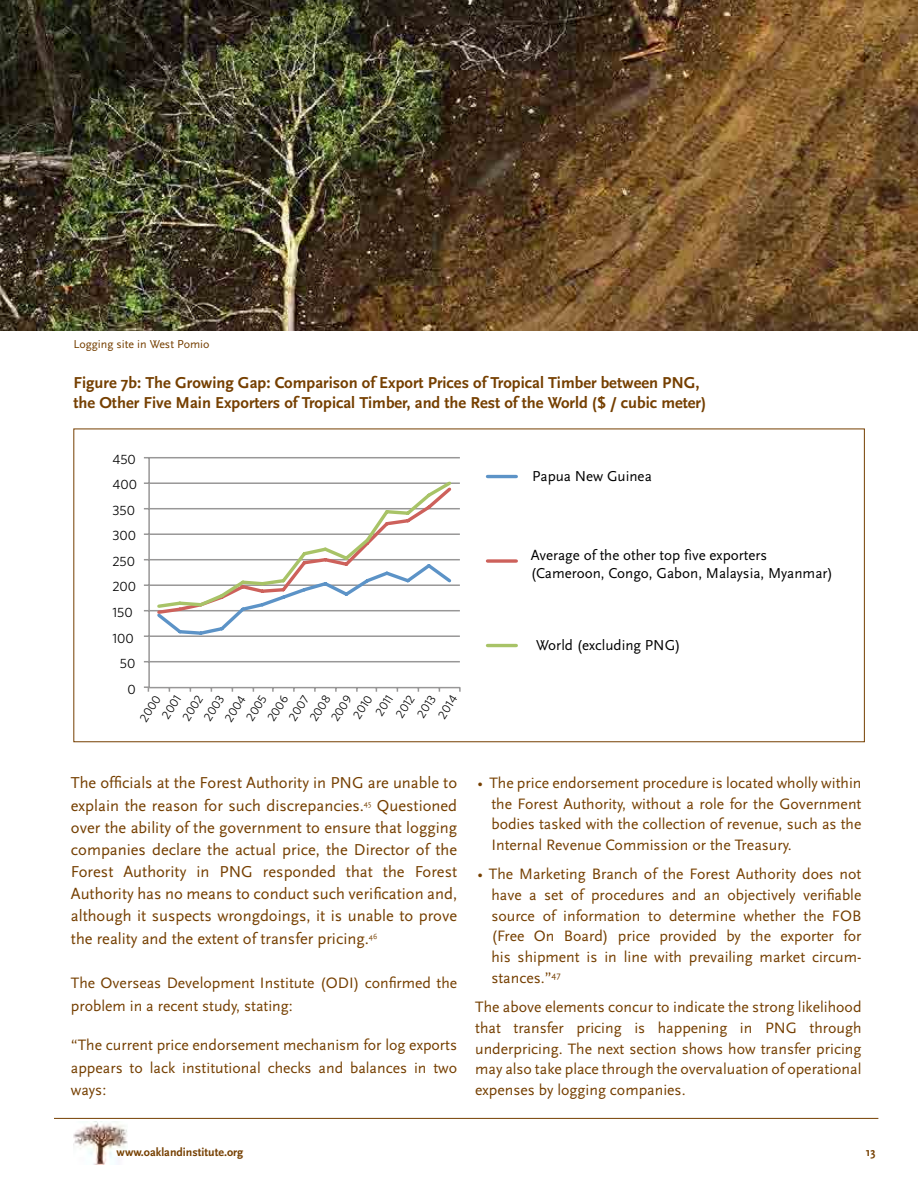
<style>
.page{position:relative;width:918px;height:1188px;background:#fff}
.page>*{position:absolute;margin:0;border:0;box-sizing:border-box;transform-origin:0 0}
.t1{font:16.5px/22.2px "Scala Sans";color:#753f00;text-align:justify}
.t2{font:700 16.5px/19.8px "Scala Sans";color:#753f00}
.t3{font:15.75px/20.7px "Scala Sans";color:#753f00;text-align:justify}
.t4{font:15px/18px "Scala Sans";color:#000}
.t5{font:13.5px "Whitney";color:#010101}
.t6{font:12px/17.2px "Whitney";color:#010101}
.t7{font:700 12px "Scala Sans";color:#753f00}
.t8{font:12px "Scala Sans";color:#753f00}
</style>
<div class="page">
<hr style="left:54px;top:1118px;width:824px;height:1px;background:#753f00">
<img style="left:73px;top:1122px;width:55px;height:43px">
<hr style="left:148px;top:661px;width:312px;height:1px;background:#989797">
<hr style="left:148px;top:635px;width:312px;height:2px;background:#989797">
<hr style="left:148px;top:610px;width:312px;height:1px;background:#989797">
<hr style="left:148px;top:584px;width:312px;height:2px;background:#989797">
<hr style="left:148px;top:559px;width:312px;height:1px;background:#989797">
<hr style="left:148px;top:533px;width:312px;height:2px;background:#989797">
<hr style="left:148px;top:508px;width:312px;height:1px;background:#989797">
<hr style="left:148px;top:482px;width:312px;height:2px;background:#989797">
<hr style="left:148px;top:457px;width:312px;height:1px;background:#989797">
<hr style="left:148px;top:458px;width:2px;height:230px;background:#989797">
<hr style="left:149px;top:687px;width:311px;height:1px;background:#989797">
<svg style="left:144px;top:686px;width:5px;height:6px"></svg>
<svg style="left:154px;top:481px;width:300px;height:155px"></svg>
<hr style="left:487px;top:475px;width:29px;height:3px;background:#5c93c7">
<svg style="left:487px;top:559px;width:29px;height:4px"></svg>
<hr style="left:487px;top:644px;width:29px;height:3px;background:#a8c367">
<img style="left:0;top:0;width:918px;height:330px">
<p class="t8" style="left:73px;top:338px;width:138px">Logging site in West Pomio</p>
<p class="t2" style="left:73px;top:374px;width:634px">Figure 7b: The Growing Gap: Comparison of Export Prices of Tropical Timber between PNG, the Other Five Main Exporters of Tropical Timber, and the Rest of the World ($ / cubic meter)</p>
<p class="t5" style="left:112px;top:451px;width:25px">450</p>
<p class="t5" style="left:112px;top:477px;width:26px">400</p>
<p class="t5" style="left:112px;top:502px;width:24px">350</p>
<p class="t5" style="left:112px;top:528px;width:25px">300</p>
<p class="t5" style="left:112px;top:553px;width:24px">250</p>
<p class="t5" style="left:112px;top:579px;width:25px">200</p>
<p class="t5" style="left:112px;top:604px;width:22px">150</p>
<p class="t5" style="left:112px;top:630px;width:23px">100</p>
<p class="t5" style="left:120px;top:655px;width:17px">50</p>
<p class="t5" style="left:128px;top:681px;width:10px">0</p>
<p class="t6" style="left:143px;top:704px;width:27px;text-indent:-14px;rotate:-58deg">2000<br>2001</p>
<p class="t6" style="left:178px;top:715px;width:29px;rotate:-58deg">2002</p>
<p class="t6" style="left:199px;top:715px;width:29px;rotate:-58deg">2003</p>
<p class="t6" style="left:220px;top:716px;width:30px;rotate:-58deg">2004</p>
<p class="t6" style="left:242px;top:715px;width:29px;rotate:-58deg">2005</p>
<p class="t6" style="left:263px;top:715px;width:30px;rotate:-58deg">2006</p>
<p class="t6" style="left:284px;top:715px;width:29px;rotate:-58deg">2007</p>
<p class="t6" style="left:305px;top:715px;width:30px;rotate:-58deg">2008</p>
<p class="t6" style="left:326px;top:715px;width:30px;rotate:-58deg">2009</p>
<p class="t6" style="left:348px;top:713px;width:27px;rotate:-58deg">2010</p>
<p class="t6" style="left:371px;top:710px;width:24px;rotate:-58deg">2011</p>
<p class="t6" style="left:391px;top:712px;width:26px;rotate:-58deg">2012</p>
<p class="t6" style="left:413px;top:712px;width:26px;rotate:-58deg">2013</p>
<p class="t6" style="left:434px;top:713px;width:27px;rotate:-58deg">2014</p>
<p class="t4" style="left:532px;top:467px;width:121px">Papua New Guinea</p>
<p class="t4" style="left:531px;top:547px;width:304px">Average of the other top five exporters (Cameroon, Congo, Gabon, Malaysia, Myanmar)</p>
<p class="t4" style="left:536px;top:636px;width:146px">World (excluding PNG)</p>
<p class="t1" style="left:71px;top:772px;width:388px">The officials at the Forest Authority in PNG are unable to explain the reason for such discrepancies.<sup>45</sup> Questioned over the ability of the government to ensure that logging companies declare the actual price, the Director of the Forest Authority in PNG responded that the Forest Authority has no means to conduct such verification and, although it suspects wrongdoings, it is unable to prove the reality and the extent of transfer pricing.<sup>46</sup></p>
<p class="t3" style="left:71px;top:972px;width:388px;line-height:22.6px">The Overseas Development Institute (ODI) confirmed the problem in a recent study, stating:</p>
<p class="t3" style="left:71px;top:1034px;width:388px;line-height:22.6px">“The current price endorsement mechanism for log exports appears to lack institutional checks and balances in two ways:</p>
<p class="t3" style="left:491px;top:773px;width:372px;text-indent:-14px">• The price endorsement procedure is located wholly within the Forest Authority, without a role for the Government bodies tasked with the collection of revenue, such as the Internal Revenue Commission or the Treasury.</p>
<p class="t3" style="left:491px;top:864px;width:372px;text-indent:-14px">• The Marketing Branch of the Forest Authority does not have a set of procedures and an objectively verifiable source of information to determine whether the FOB (Free On Board) price provided by the exporter for his shipment is in line with prevailing market circum&shy;stances.”<sup>47</sup></p>
<p class="t3" style="left:475px;top:997px;width:388px">The above elements concur to indicate the strong likelihood that transfer pricing is happening in PNG through underpricing. The next section shows how transfer pricing may also take place through the overvaluation of operational expenses by logging companies.</p>
<p class="t7" style="left:117px;top:1146px;width:128px">www.oaklandinstitute.org</p>
<p class="t7" style="left:866px;top:1146px;width:11px">13</p>
</div>
